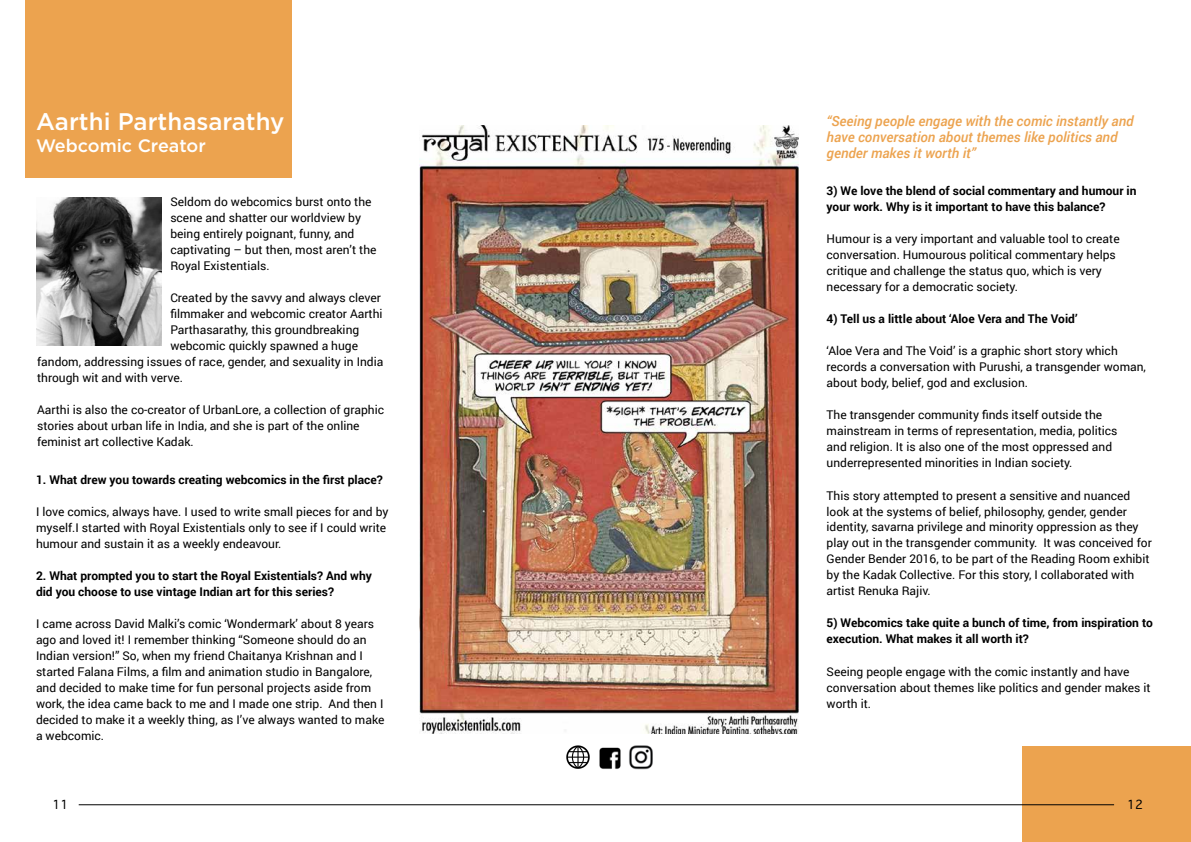
<style>
.page{position:relative;width:1191px;height:842px;background:#fff}
.page>*{position:absolute;margin:0;border:0;box-sizing:border-box;transform-origin:0 0}
.t1{font:500 24px "Gotham";color:#fff}
.t2{font:500 18px "Gotham";color:#fff}
.t3{font:italic 500 14px/16px "Roboto";color:#eca34f}
.t4{font:12px/16px "Roboto";color:#000}
.t5{font:700 12px/16px "Roboto";color:#000}
.t6{font:12px "Geneva";color:#000}
</style>
<div class="page">
<div style="left:25px;top:0;width:267px;height:178px;background:#eca34f"></div>
<div style="left:1022px;top:747px;width:169px;height:95px;background:#eca34f"></div>
<img style="left:36px;top:198px;width:126px;height:147px">
<hr style="left:79px;top:804px;width:1035px;height:1px;background:#000">
<img style="left:419px;top:125px;width:379px;height:609px">
<img style="left:566px;top:745px;width:24px;height:24px">
<img style="left:629px;top:745px;width:24px;height:25px">
<img style="left:599px;top:747px;width:22px;height:22px">
<h1 class="t1" style="left:36px;top:106px;width:250px">Aarthi Parthasarathy</h1>
<h2 class="t2" style="left:36px;top:134px;width:171px">Webcomic Creator</h2>
<p class="t4" style="left:170px;top:193px;width:208px">Seldom do webcomics burst onto the scene and shatter our worldview by being entirely poignant, funny, and captivating – but then, most aren’t the Royal Existentials.</p>
<p class="t4" style="left:170px;top:289px;width:214px">Created by the savvy and always clever filmmaker and webcomic creator Aarthi Parthasarathy, this groundbreaking webcomic quickly spawned a huge</p>
<p class="t4" style="left:37px;top:353px;width:348px">fandom, addressing issues of race, gender, and sexuality in India through wit and with verve.</p>
<p class="t4" style="left:37px;top:401px;width:348px">Aarthi is also the co-creator of UrbanLore, a collection of graphic stories about urban life in India, and she is part of the online feminist art collective Kadak.</p>
<p class="t5" style="left:36px;top:471px;width:348px">1. What drew you towards creating webcomics in the first place?</p>
<p class="t4" style="left:36px;top:503px;width:354px">I love comics, always have. I used to write small pieces for and by myself.I started with Royal Existentials only to see if I could write humour and sustain it as a weekly endeavour.</p>
<p class="t5" style="left:36px;top:567px;width:337px">2. What prompted you to start the Royal Existentials? And why did you choose to use vintage Indian art for this series?</p>
<p class="t4" style="left:36px;top:615px;width:350px">I came across David Malki’s comic ‘Wondermark’ about 8 years ago and loved it! I remember thinking “Someone should do an Indian version!” So, when my friend Chaitanya Krishnan and I started Falana Films, a film and animation studio in Bangalore, and decided to make time for fun personal projects aside from work, the idea came back to me and I made one strip. And then I decided to make it a weekly thing, as I’ve always wanted to make a webcomic.</p>
<p class="t6" style="left:53px;top:797px;width:18px">11</p>
<p class="t3" style="left:826px;top:112px;width:309px">“Seeing people engage with the comic instantly and have conversation about themes like politics and gender makes it worth it”</p>
<p class="t5" style="left:826px;top:183px;width:311px">3) We love the blend of social commentary and humour in your work. Why is it important to have this balance?</p>
<p class="t4" style="left:826px;top:231px;width:295px">Humour is a very important and valuable tool to create conversation. Humourous political commentary helps critique and challenge the status quo, which is very necessary for a democratic society.</p>
<p class="t5" style="left:826px;top:311px;width:252px">4) Tell us a little about ‘Aloe Vera and The Void’</p>
<p class="t4" style="left:826px;top:343px;width:321px">‘Aloe Vera and The Void’ is a graphic short story which records a conversation with Purushi, a transgender woman, about body, belief, god and exclusion.</p>
<p class="t4" style="left:826px;top:407px;width:292px">The transgender community finds itself outside the mainstream in terms of representation, media, politics and religion. It is also one of the most oppressed and underrepresented minorities in Indian society.</p>
<p class="t4" style="left:826px;top:487px;width:327px">This story attempted to present a sensitive and nuanced look at the systems of belief, philosophy, gender, gender identity, savarna privilege and minority oppression as they play out in the transgender community. It was conceived for Gender Bender 2016, to be part of the Reading Room exhibit by the Kadak Collective. For this story, I collaborated with artist Renuka Rajiv.</p>
<p class="t5" style="left:826px;top:615px;width:328px">5) Webcomics take quite a bunch of time, from inspiration to execution. What makes it all worth it?</p>
<p class="t4" style="left:826px;top:663px;width:325px">Seeing people engage with the comic instantly and have conversation about themes like politics and gender makes it worth it.</p>
<p class="t6" style="left:1127px;top:798px;width:18px">12</p>
</div>
